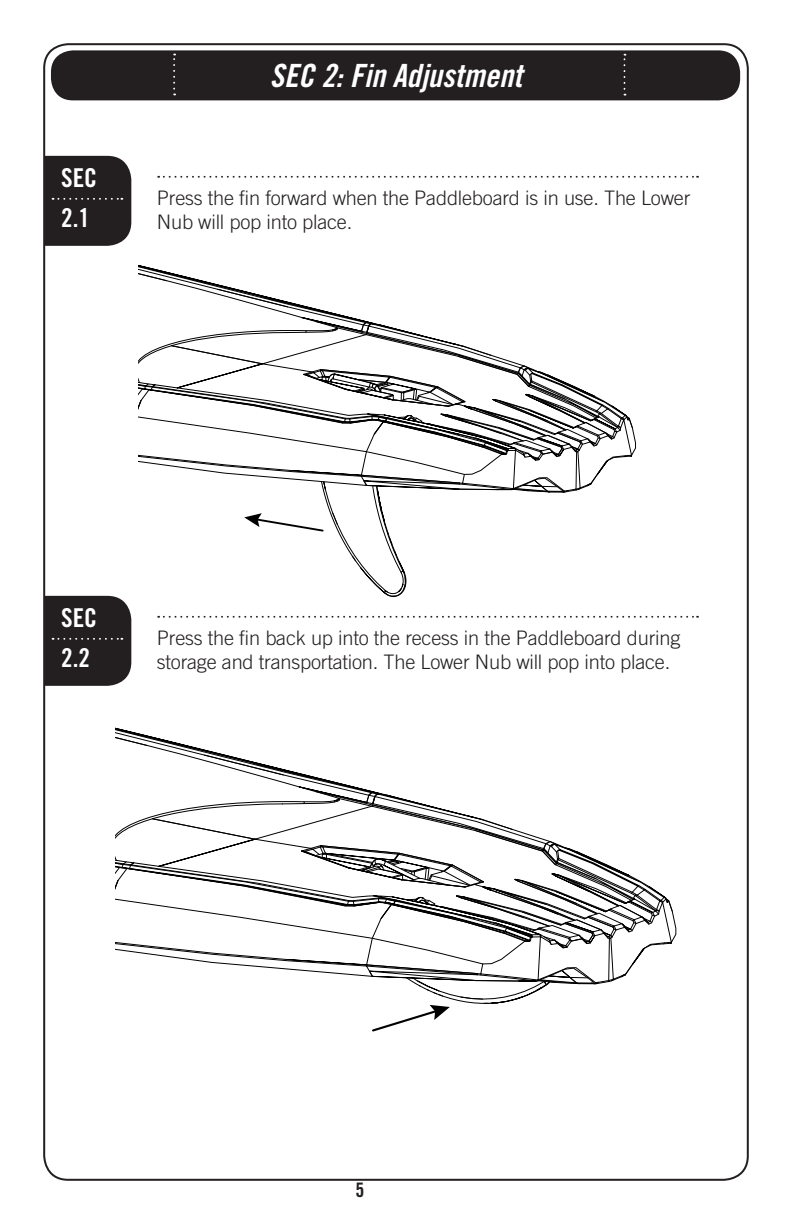
<style>
.page{position:relative;width:792px;height:1224px;background:#fff}
.page>*{position:absolute;margin:0;border:0;box-sizing:border-box;transform-origin:0 0}
.Header-_Parts_Identi{font:32px "Trade Gothic LT Std Bd Cn 20 Obl";color:#fff}
.Step_ID{font:26px "Trade Gothic LT Std Bd Cn 20";color:#fff}
.ID_Letters_Steps_cop{font:300 20px/24px "Trade Gothic LT Std";letter-spacing:-.01em;color:#231f20}
.t1{font:20px "Trade Gothic LT Std Bd Cn 20";color:#231f20}
</style>
<div class="page">
<div style="left:51px;top:50px;width:689px;height:50px;background:#231f20;border-radius:22px"></div>
<div style="left:44px;top:156px;width:87px;height:90px;background:#231f20"></div>
<svg style="left:115px;top:727px;width:562px;height:305px"></svg>
<svg style="left:138px;top:54px;width:560px;height:543px"></svg>
<div style="left:44px;top:596px;width:87px;height:90px;background:#231f20"></div>
<svg style="left:158px;top:616px;width:540px;height:2px"></svg>
<p class="Step_ID" style="left:61px;top:162px;width:38px">SEC</p>
<p class="Step_ID" style="left:61px;top:202px;width:30px">2.1</p>
<p class="Header-_Parts_Identi" style="left:270px;top:56px;width:254px">SEC 2: Fin Adjustment</p>
<p class="ID_Letters_Steps_cop" style="left:157px;top:186px;width:535px">Press the fin forward when the Paddleboard is in use. The Lower<br>Nub will pop into place.</p>
<p class="Step_ID" style="left:61px;top:602px;width:38px">SEC</p>
<p class="Step_ID" style="left:61px;top:642px;width:30px">2.2</p>
<p class="ID_Letters_Steps_cop" style="left:157px;top:626px;width:525px">Press the fin back up into the recess in the Paddleboard during storage and transportation. The Lower Nub will pop into place.</p>
<p class="t1" style="left:356px;top:1178px;width:10px">5</p>
</div>
